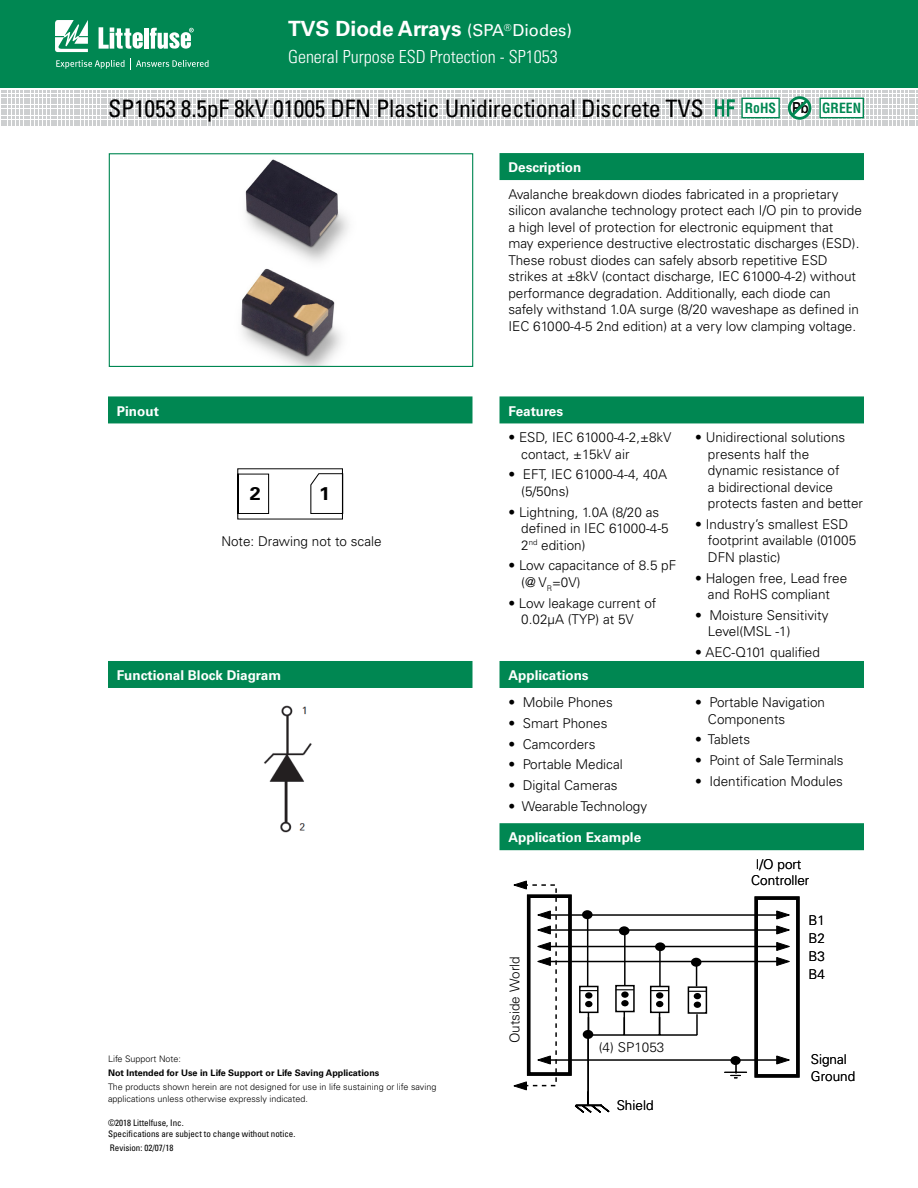
<style>
.page{position:relative;width:918px;height:1188px;background:#fff}
.page>*{position:absolute;margin:0;border:0;box-sizing:border-box;transform-origin:0 0}
.t1{font:condensed 24px "Univers LT Std";letter-spacing:-.01em;color:#000}
.t2{font:700 21px "Univers LT Std";color:#fff}
.t3{font:700 18.45px "Univers LT Std";color:#000;scale:1.07 1}
.t4{font:300 condensed 18px "Univers LT Std";color:#fff}
.t5{font:700 condensed 13.65px "Helvetica LT Std";color:#008752}
.t6{font:300 13.5px/16.5px "Univers LT Std";color:#000}
.t7{font:700 13.5px "Univers LT Std";color:#fff}
.t8{font:300 9px/12px "Univers LT Std";color:#000}
.t9{font:condensed 9px/10.8px "Univers LT Std";color:#000}
.t10{font:700 9px "Univers LT Std";color:#000}
.s1{font-weight:400;font-size:16.5px}
.s2{font-family:"Univers LT Std";font-stretch:expanded;font-size:15.15px;color:#000}
</style>
<div class="page">
<div style="left:0;top:0;width:918px;height:88px;background:#008752"></div>
<svg style="left:55px;top:20px;width:33px;height:32px"></svg>
<hr style="left:144px;top:28px;width:4px;height:21px;background:#fff">
<svg style="left:150px;top:28px;width:44px;height:21px"></svg>
<svg style="left:99px;top:27px;width:44px;height:22px"></svg>
<svg style="left:56px;top:58px;width:153px;height:11px"></svg>
<div style="left:500px;top:153px;width:364px;height:27px;background:#008752"></div>
<div style="left:500px;top:661px;width:364px;height:27px;background:#008752"></div>
<div style="left:500px;top:396px;width:364px;height:27px;background:#008752"></div>
<div style="left:108px;top:396px;width:364px;height:27px;background:#008752"></div>
<div style="left:108px;top:661px;width:364px;height:27px;background:#008752"></div>
<img style="left:264px;top:705px;width:48px;height:128px">
<svg style="left:1px;top:91px;width:917px;height:35px"></svg>
<div style="left:820px;top:98px;width:43px;height:20px;background:#fff"></div>
<div style="left:819px;top:98px;width:45px;height:20px;border:1px solid #008752"></div>
<svg style="left:237px;top:468px;width:106px;height:51px"></svg>
<img style="left:241px;top:159px;width:108px;height:206px">
<div style="left:109px;top:153px;width:364px;height:214px;border:1px solid #008752"></div>
<div style="left:500px;top:823px;width:364px;height:27px;background:#008752"></div>
<div style="left:755px;top:896px;width:45px;height:182px;border:3px solid #000"></div>
<svg style="left:513px;top:881px;width:277px;height:232px"></svg>
<h2 class="t2" style="left:288px;top:16px;width:286px">TVS Diode Arrays <span class="s1">(SPA</span> <sup>®</sup> <span class="s1">Diodes)</span></h2>
<h3 class="t4" style="left:288px;top:45px;width:271px">General Purpose ESD Protection - SP1053</h3>
<h1 class="t1" style="left:108px;top:93px;width:597px">SP1053 8.5pF 8kV 01005 DFN Plastic Unidirectional Discrete TVS</h1>
<p class="t5" style="left:745px;top:99px;width:118px">RoHS <span class="s2">Pb</span> GREEN</p>
<p class="t7" style="left:508px;top:160px;width:74px">Description</p>
<p class="t7" style="left:117px;top:403px;width:43px">Pinout</p>
<h3 class="t3" style="left:250px;top:482px;width:12px">2</h3>
<h3 class="t3" style="left:319px;top:482px;width:12px">1</h3>
<p class="t6" style="left:221px;top:533px;width:162px">Note: Drawing not to scale</p>
<p class="t7" style="left:117px;top:667px;width:166px">Functional Block Diagram</p>
<p class="t8" style="left:108px;top:1053px;width:75px">Life Support Note:</p>
<p class="t10" style="left:108px;top:1068px;width:273px">Not Intended for Use in Life Support or Life Saving Applications</p>
<p class="t8" style="left:108px;top:1081px;width:330px">The products shown herein are not designed for use in life sustaining or life saving applications unless otherwise expressly indicated.</p>
<p class="t9" style="left:108px;top:1118px;width:189px">©2018 Littelfuse, Inc.<br>Specifications are subject to change without notice.</p>
<p class="t9" style="left:110px;top:1143px;width:65px">Revision: 02/07/18</p>
<p class="t6" style="left:508px;top:186px;width:355px">Avalanche breakdown diodes fabricated in a proprietary silicon avalanche technology protect each I/O pin to provide a high level of protection for electronic equipment that<br>may experience destructive electrostatic discharges (ESD).<br>These robust diodes can safely absorb repetitive ESD strikes at ±8kV (contact discharge, IEC 61000-4-2) without performance degradation. Additionally, each diode can safely withstand 1.0A surge (8/20 waveshape as defined in IEC 61000-4-5 2nd edition) at a very low clamping voltage.</p>
<p class="t7" style="left:508px;top:403px;width:56px">Features</p>
<p class="t6" style="left:521px;top:429px;width:152px;text-indent:-13px">• ESD, IEC 61000-4-2,±8kV contact, ±15kV air</p>
<p class="t6" style="left:521px;top:466px;width:147px;text-indent:-13px">• EFT, IEC 61000-4-4, 40A (5/50ns)</p>
<p class="t6" style="left:521px;top:503px;width:149px;text-indent:-13px">• Lightning, 1.0A (8/20 as defined in IEC 61000-4-5<br>2<sup>nd</sup> edition)</p>
<p class="t6" style="left:521px;top:557px;width:157px;text-indent:-13px">• Low capacitance of 8.5 pF (@ V<sub>R</sub>=0V)</p>
<p class="t6" style="left:521px;top:595px;width:137px;text-indent:-13px">• Low leakage current of<br>0.02μA (TYP) at 5V</p>
<p class="t7" style="left:508px;top:667px;width:82px">Applications</p>
<p class="t6" style="left:508px;top:694px;width:106px">• Mobile Phones</p>
<p class="t6" style="left:508px;top:715px;width:101px">• Smart Phones</p>
<p class="t6" style="left:508px;top:736px;width:89px">• Camcorders</p>
<p class="t6" style="left:508px;top:756px;width:116px">• Portable Medical</p>
<p class="t6" style="left:508px;top:777px;width:111px">• Digital Cameras</p>
<p class="t6" style="left:508px;top:798px;width:140px">• Wearable Technology</p>
<p class="t7" style="left:508px;top:830px;width:134px">Application Example</p>
<p class="t6" style="left:506px;top:1043px;width:88px;rotate:-90deg">Outside World</p>
<p class="t6" style="left:599px;top:1039px;width:67px">(4) SP1053</p>
<p class="t6" style="left:617px;top:1097px;width:38px">Shield</p>
<p class="t6" style="left:708px;top:429px;width:157px;text-indent:-13px">• Unidirectional solutions presents half the<br>dynamic resistance of<br>a bidirectional device protects fasten and better</p>
<p class="t6" style="left:708px;top:516px;width:150px;text-indent:-13px">• Industry’s smallest ESD footprint available (01005<br>DFN plastic)</p>
<p class="t6" style="left:695px;top:569px;width:154px;text-align:center">• Halogen free, Lead free and RoHS compliant</p>
<p class="t6" style="left:708px;top:607px;width:122px;text-indent:-13px">• Moisture Sensitivity<br>Level(MSL -1)</p>
<p class="t6" style="left:695px;top:644px;width:126px">• AEC-Q101 qualified</p>
<p class="t6" style="left:708px;top:694px;width:119px;text-indent:-13px">• Portable Navigation<br>Components</p>
<p class="t6" style="left:695px;top:731px;width:56px">• Tablets</p>
<p class="t6" style="left:695px;top:752px;width:150px">• Point of Sale Terminals</p>
<p class="t6" style="left:695px;top:773px;width:149px">• Identification Modules</p>
<p class="t6" style="left:751px;top:856px;width:60px;line-height:16px;text-align:center">I/O port<br>Controller</p>
<p class="t6" style="left:808px;top:912px;width:18px;line-height:17.7px;text-align:justify">B1<br>B2<br>B3<br>B4</p>
<p class="t6" style="left:811px;top:1050px;width:46px;line-height:17.7px">Signal<br>Ground</p>
</div>
